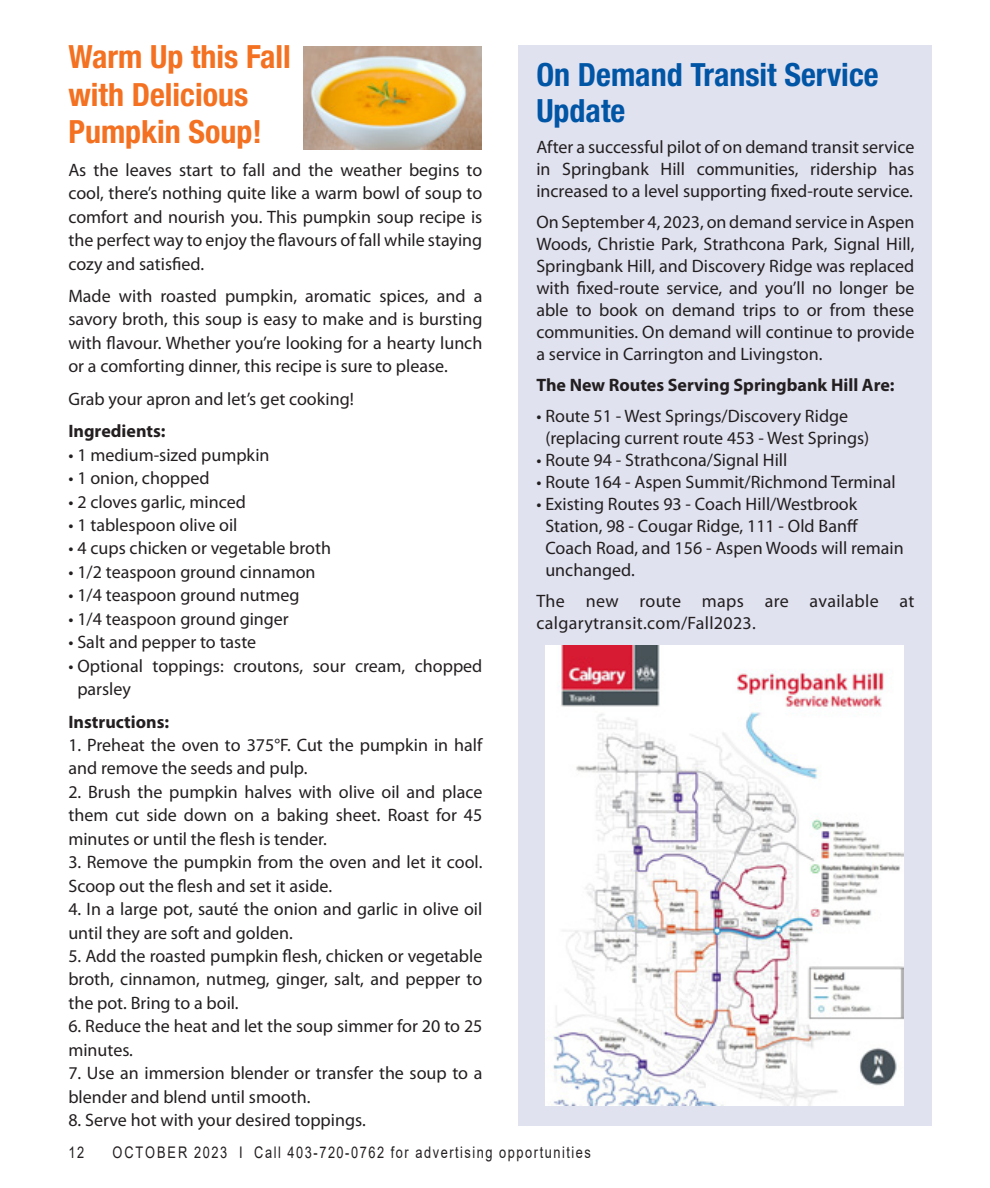
<style>
.page{position:relative;width:990px;height:1188px;background:#fff}
.page>*{position:absolute;margin:0;border:0;box-sizing:border-box;transform-origin:0 0}
.In_Around_title{font:700 condensed 32px/37.4px "Helvetica Neue LT Std";color:#f37121}
.In_Around_title-2{font:700 condensed 32px/36px "Helvetica Neue LT Std";color:#0155a5}
.Body_text{font:18px/23.4px "Myriad Pro";color:#231f20}
.Body_text-2{font:700 18px "Myriad Pro";color:#231f20}
.Body_text-3{font:18px/22px "Myriad Pro";letter-spacing:.02em;color:#231f20}
.t1{font:16px "Arial";letter-spacing:.12em;color:#231f20;scale:.8 1}
</style>
<div class="page">
<img style="left:303px;top:46px;width:179px;height:103px">
<div style="left:518px;top:46px;width:414px;height:1080px;background:#e0e2f0"></div>
<img style="left:545px;top:646px;width:358px;height:460px">
<p class="In_Around_title" style="left:68px;top:38px;width:224px">Warm Up this Fall with Delicious<br>Pumpkin Soup!</p>
<p class="Body_text" style="left:68px;top:158px;width:415px;text-align:justify">As the leaves start to fall and the weather begins to cool, there’s nothing quite like a warm bowl of soup to comfort and nourish you. This pumpkin soup recipe is the perfect way to enjoy the flavours of fall while staying cozy and satisfied.</p>
<p class="Body_text" style="left:68px;top:284px;width:415px;text-align:justify">Made with roasted pumpkin, aromatic spices, and a savory broth, this soup is easy to make and is bursting with flavour. Whether you’re looking for a hearty lunch or a comforting dinner, this recipe is sure to please.</p>
<p class="Body_text" style="left:68px;top:387px;width:287px">Grab your apron and let’s get cooking!</p>
<p class="Body_text-2" style="left:68px;top:419px;width:99px">Ingredients:</p>
<p class="Body_text" style="left:68px;top:443px;width:203px">• 1 medium-sized pumpkin</p>
<p class="Body_text" style="left:68px;top:466px;width:143px">• 1 onion, chopped</p>
<p class="Body_text" style="left:68px;top:490px;width:179px">• 2 cloves garlic, minced</p>
<p class="Body_text" style="left:68px;top:513px;width:171px">• 1 tablespoon olive oil</p>
<p class="Body_text" style="left:68px;top:536px;width:264px">• 4 cups chicken or vegetable broth</p>
<p class="Body_text" style="left:68px;top:560px;width:249px">• 1/2 teaspoon ground cinnamon</p>
<p class="Body_text" style="left:68px;top:583px;width:233px">• 1/4 teaspoon ground nutmeg</p>
<p class="Body_text" style="left:68px;top:607px;width:222px">• 1/4 teaspoon ground ginger</p>
<p class="Body_text" style="left:68px;top:630px;width:189px">• Salt and pepper to taste</p>
<p class="Body_text" style="left:77px;top:654px;width:407px;text-indent:-9px">• Optional toppings: croutons, sour cream, chopped parsley</p>
<p class="Body_text-2" style="left:68px;top:710px;width:102px">Instructions:</p>
<p class="Body_text" style="left:68px;top:733px;width:416px">1. Preheat the oven to 375°F. Cut the pumpkin in half and remove the seeds and pulp.</p>
<p class="Body_text" style="left:68px;top:780px;width:416px;text-align:justify">2. Brush the pumpkin halves with olive oil and place them cut side down on a baking sheet. Roast for 45 minutes or until the flesh is tender.</p>
<p class="Body_text" style="left:68px;top:850px;width:416px">3. Remove the pumpkin from the oven and let it cool.<br>Scoop out the flesh and set it aside.</p>
<p class="Body_text" style="left:68px;top:897px;width:415px">4. In a large pot, sauté the onion and garlic in olive oil until they are soft and golden.</p>
<p class="Body_text" style="left:68px;top:944px;width:416px;text-align:justify">5. Add the roasted pumpkin flesh, chicken or vegetable broth, cinnamon, nutmeg, ginger, salt, and pepper to the pot. Bring to a boil.</p>
<p class="Body_text" style="left:68px;top:1014px;width:416px">6. Reduce the heat and let the soup simmer for 20 to 25 minutes.</p>
<p class="Body_text" style="left:68px;top:1061px;width:415px">7. Use an immersion blender or transfer the soup to a blender and blend until smooth.</p>
<p class="Body_text" style="left:68px;top:1108px;width:299px">8. Serve hot with your desired toppings.</p>
<p class="In_Around_title-2" style="left:536px;top:57px;width:344px">On Demand Transit Service<br>Update</p>
<p class="Body_text" style="left:536px;top:136px;width:379px;line-height:22px;text-align:justify">After a successful pilot of on demand transit service in Springbank Hill communities, ridership has increased to a level supporting fixed-route service.</p>
<p class="Body_text" style="left:536px;top:211px;width:380px;line-height:22px;text-align:justify">On September 4, 2023, on demand service in Aspen Woods, Christie Park, Strathcona Park, Signal Hill, Springbank Hill, and Discovery Ridge was replaced with fixed-route service, and you’ll no longer be able to book on demand trips to or from these communities. On demand will continue to provide a service in Carrington and Livingston.</p>
<p class="Body_text-2" style="left:536px;top:374px;width:360px">The New Routes Serving Springbank Hill Are:</p>
<p class="Body_text" style="left:545px;top:405px;width:326px;line-height:22px;text-indent:-9px">• Route 51 - West Springs/Discovery Ridge (replacing current route 453 - West Springs)</p>
<p class="Body_text" style="left:536px;top:448px;width:253px">• Route 94 - Strathcona/Signal Hill</p>
<p class="Body_text" style="left:536px;top:470px;width:361px">• Route 164 - Aspen Summit/Richmond Terminal</p>
<p class="Body_text" style="left:545px;top:493px;width:360px;line-height:22px;text-indent:-9px">• Existing Routes 93 - Coach Hill/Westbrook Station, 98 - Cougar Ridge, 111 - Old Banff Coach Road, and 156 - Aspen Woods will remain unchanged.</p>
<p class="Body_text-3" style="left:536px;top:590px;width:379px">The new route maps are available at calgarytransit.com/Fall2023.</p>
<p class="t1" style="left:68px;top:1141px;width:21px">12</p>
<p class="t1" style="left:112px;top:1141px;width:600px">OCTOBER 2023 I Call 403-720-0762 for advertising opportunities</p>
</div>
